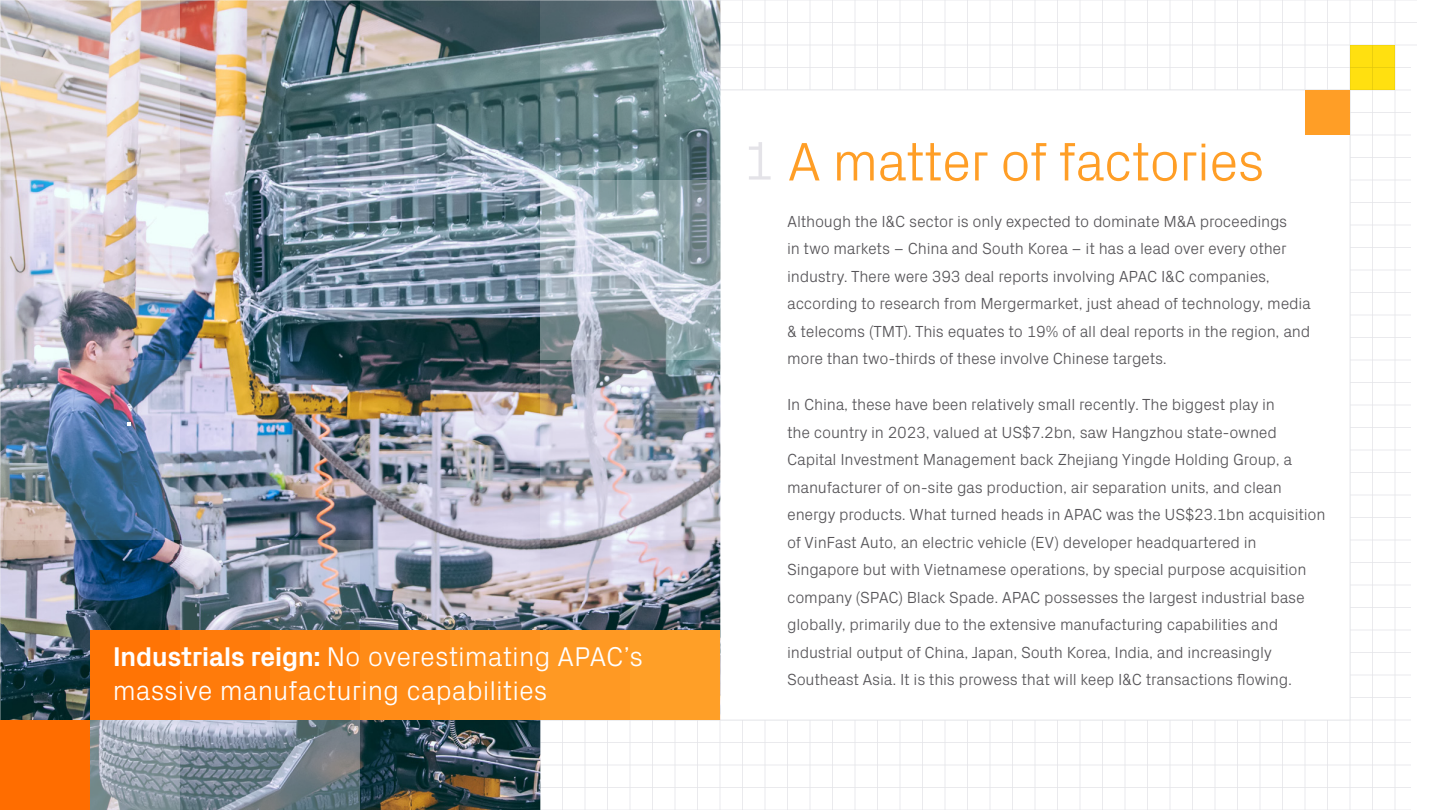
<style>
.page{position:relative;width:1440px;height:810px;background:#fff}
.page>*{position:absolute;margin:0;border:0;box-sizing:border-box;transform-origin:0 0}
.t1{font:300 55px "Px Grotesk";letter-spacing:-.02em;color:#ff9e26}
.t2{font:300 27.5px/33.8px "Px Grotesk";color:#fff}
.t3{font:300 16.25px/27.5px "Px Grotesk";letter-spacing:-.015em;color:#575559}
.s1{font-weight:700}
.s2{color:#e4e3e8}
</style>
<div class="page">
<hr style="left:720px;top:0;width:1px;height:810px;background:#e3e4e8">
<hr style="left:742px;top:0;width:1px;height:810px;background:#e3e4e8">
<hr style="left:765px;top:0;width:1px;height:810px;background:#e3e4e8">
<hr style="left:787px;top:0;width:1px;height:810px;background:#e3e4e8">
<hr style="left:810px;top:0;width:1px;height:810px;background:#e3e4e8">
<hr style="left:832px;top:0;width:1px;height:810px;background:#e3e4e8">
<hr style="left:855px;top:0;width:1px;height:810px;background:#e3e4e8">
<hr style="left:877px;top:0;width:1px;height:810px;background:#e3e4e8">
<hr style="left:900px;top:0;width:1px;height:810px;background:#e3e4e8">
<hr style="left:922px;top:0;width:1px;height:810px;background:#e3e4e8">
<hr style="left:945px;top:0;width:1px;height:810px;background:#e3e4e8">
<hr style="left:967px;top:0;width:1px;height:810px;background:#e3e4e8">
<hr style="left:990px;top:0;width:1px;height:810px;background:#e3e4e8">
<hr style="left:1012px;top:0;width:1px;height:810px;background:#e3e4e8">
<hr style="left:1035px;top:0;width:1px;height:810px;background:#e3e4e8">
<hr style="left:1057px;top:0;width:1px;height:810px;background:#e3e4e8">
<hr style="left:1080px;top:0;width:1px;height:810px;background:#e3e4e8">
<hr style="left:1102px;top:0;width:1px;height:810px;background:#e3e4e8">
<hr style="left:1125px;top:0;width:1px;height:810px;background:#e3e4e8">
<hr style="left:1147px;top:0;width:1px;height:810px;background:#e3e4e8">
<hr style="left:1170px;top:0;width:1px;height:810px;background:#e3e4e8">
<hr style="left:1192px;top:0;width:1px;height:810px;background:#e3e4e8">
<hr style="left:1215px;top:0;width:1px;height:810px;background:#e3e4e8">
<hr style="left:1237px;top:0;width:1px;height:810px;background:#e3e4e8">
<hr style="left:1260px;top:0;width:1px;height:810px;background:#e3e4e8">
<hr style="left:1282px;top:0;width:1px;height:810px;background:#e3e4e8">
<hr style="left:1305px;top:0;width:1px;height:810px;background:#e3e4e8">
<hr style="left:1327px;top:0;width:1px;height:810px;background:#e3e4e8">
<hr style="left:1350px;top:0;width:1px;height:810px;background:#e3e4e8">
<hr style="left:1372px;top:0;width:1px;height:810px;background:#e3e4e8">
<hr style="left:1395px;top:0;width:1px;height:810px;background:#e3e4e8">
<hr style="left:1417px;top:0;width:1px;height:810px;background:#e3e4e8">
<hr style="left:0;top:0;width:1440px;height:1px;background:#e3e4e8">
<hr style="left:0;top:22px;width:1440px;height:1px;background:#e3e4e8">
<hr style="left:0;top:45px;width:1440px;height:1px;background:#e3e4e8">
<hr style="left:0;top:67px;width:1440px;height:1px;background:#e3e4e8">
<hr style="left:0;top:90px;width:1440px;height:1px;background:#e3e4e8">
<hr style="left:0;top:112px;width:1440px;height:1px;background:#e3e4e8">
<hr style="left:0;top:135px;width:1440px;height:1px;background:#e3e4e8">
<hr style="left:0;top:157px;width:1440px;height:1px;background:#e3e4e8">
<hr style="left:0;top:180px;width:1440px;height:1px;background:#e3e4e8">
<hr style="left:0;top:202px;width:1440px;height:1px;background:#e3e4e8">
<hr style="left:0;top:225px;width:1440px;height:1px;background:#e3e4e8">
<hr style="left:0;top:247px;width:1440px;height:1px;background:#e3e4e8">
<hr style="left:0;top:270px;width:1440px;height:1px;background:#e3e4e8">
<hr style="left:0;top:292px;width:1440px;height:1px;background:#e3e4e8">
<hr style="left:0;top:315px;width:1440px;height:1px;background:#e3e4e8">
<hr style="left:0;top:337px;width:1440px;height:1px;background:#e3e4e8">
<hr style="left:0;top:360px;width:1440px;height:1px;background:#e3e4e8">
<hr style="left:0;top:382px;width:1440px;height:1px;background:#e3e4e8">
<hr style="left:0;top:405px;width:1440px;height:1px;background:#e3e4e8">
<hr style="left:0;top:427px;width:1440px;height:1px;background:#e3e4e8">
<hr style="left:0;top:450px;width:1440px;height:1px;background:#e3e4e8">
<hr style="left:0;top:472px;width:1440px;height:1px;background:#e3e4e8">
<hr style="left:0;top:495px;width:1440px;height:1px;background:#e3e4e8">
<hr style="left:0;top:517px;width:1440px;height:1px;background:#e3e4e8">
<hr style="left:0;top:540px;width:1440px;height:1px;background:#e3e4e8">
<hr style="left:0;top:562px;width:1440px;height:1px;background:#e3e4e8">
<hr style="left:0;top:585px;width:1440px;height:1px;background:#e3e4e8">
<hr style="left:0;top:607px;width:1440px;height:1px;background:#e3e4e8">
<hr style="left:0;top:630px;width:1440px;height:1px;background:#e3e4e8">
<hr style="left:0;top:652px;width:1440px;height:1px;background:#e3e4e8">
<hr style="left:0;top:675px;width:1440px;height:1px;background:#e3e4e8">
<hr style="left:0;top:697px;width:1440px;height:1px;background:#e3e4e8">
<hr style="left:0;top:720px;width:1440px;height:1px;background:#e3e4e8">
<hr style="left:0;top:742px;width:1440px;height:1px;background:#e3e4e8">
<hr style="left:0;top:765px;width:1440px;height:1px;background:#e3e4e8">
<hr style="left:0;top:787px;width:1440px;height:1px;background:#e3e4e8">
<hr style="left:0;top:809px;width:1440px;height:1px;background:#e3e4e8">
<div style="left:90px;top:90px;width:1260px;height:630px;background:#fff"></div>
<img style="left:0;top:0;width:720px;height:810px">
<svg style="left:540px;top:0;width:180px;height:180px;background:#738c91"></svg>
<svg style="left:540px;top:180px;width:180px;height:180px;background:#a2b1b9"></svg>
<img style="left:540px;top:360px;width:180px;height:180px">
<svg style="left:360px;top:0;width:180px;height:180px;background:#6d8289"></svg>
<svg style="left:360px;top:540px;width:180px;height:90px;background:#9197a5"></svg>
<img style="left:360px;top:720px;width:180px;height:90px">
<svg style="left:180px;top:540px;width:180px;height:90px;background:#8b95a3"></svg>
<svg style="left:180px;top:720px;width:180px;height:90px;background:#7b8995"></svg>
<svg style="left:0;top:0;width:180px;height:180px;background:#dcd0ce"></svg>
<img style="left:0;top:180px;width:180px;height:180px">
<img style="left:0;top:360px;width:180px;height:180px">
<svg style="left:90px;top:720px;width:90px;height:90px;background:#98a4af"></svg>
<div style="left:1418px;top:0;width:22px;height:788px;background:#fff"></div>
<div style="left:1411px;top:62px;width:29px;height:748px;background:#fff"></div>
<svg style="left:128px;top:422px;width:3px;height:4px"></svg>
<div style="left:1305px;top:90px;width:45px;height:45px;background:#ff9e26"></div>
<div style="left:1350px;top:45px;width:45px;height:45px;background:#ffe010"></div>
<div style="left:0;top:720px;width:90px;height:90px;background:#ff6d00"></div>
<div style="left:540px;top:630px;width:90px;height:90px;background:#ff9f27"></div>
<div style="left:630px;top:630px;width:90px;height:90px;background:#ff9f27"></div>
<div style="left:450px;top:630px;width:90px;height:90px;background:#ff921d"></div>
<div style="left:360px;top:630px;width:90px;height:90px;background:#ff8b17"></div>
<div style="left:270px;top:630px;width:90px;height:90px;background:#ff8311"></div>
<div style="left:180px;top:630px;width:90px;height:90px;background:#ff7b0b"></div>
<div style="left:90px;top:630px;width:90px;height:90px;background:#ff7405"></div>
<h2 class="t2" style="left:113px;top:637px;width:532px"><span class="s1">Industrials reign:</span> No overestimating APAC’s massive manufacturing capabilities</h2>
<h1 class="t1" style="left:742px;top:122px;width:524px"><span class="s2">1</span> A matter of factories</h1>
<p class="t3" style="left:787px;top:206px;width:525px">Although the I&amp;C sector is only expected to dominate M&amp;A proceedings<br>in two markets – China and South Korea – it has a lead over every other industry. There were 393 deal reports involving APAC I&amp;C companies, according to research from Mergermarket, just ahead of technology, media &amp; telecoms (TMT). This equates to 19% of all deal reports in the region, and more than two-thirds of these involve Chinese targets.</p>
<p class="t3" style="left:787px;top:390px;width:540px">In China, these have been relatively small recently. The biggest play in<br>the country in 2023, valued at US$7.2bn, saw Hangzhou state-owned Capital Investment Management back Zhejiang Yingde Holding Group, a manufacturer of on-site gas production, air separation units, and clean energy products. What turned heads in APAC was the US$23.1bn acquisition of VinFast Auto, an electric vehicle (EV) developer headquartered in Singapore but with Vietnamese operations, by special purpose acquisition company (SPAC) Black Spade. APAC possesses the largest industrial base globally, primarily due to the extensive manufacturing capabilities and industrial output of China, Japan, South Korea, India, and increasingly Southeast Asia. It is this prowess that will keep I&amp;C transactions flowing.</p>
</div>
